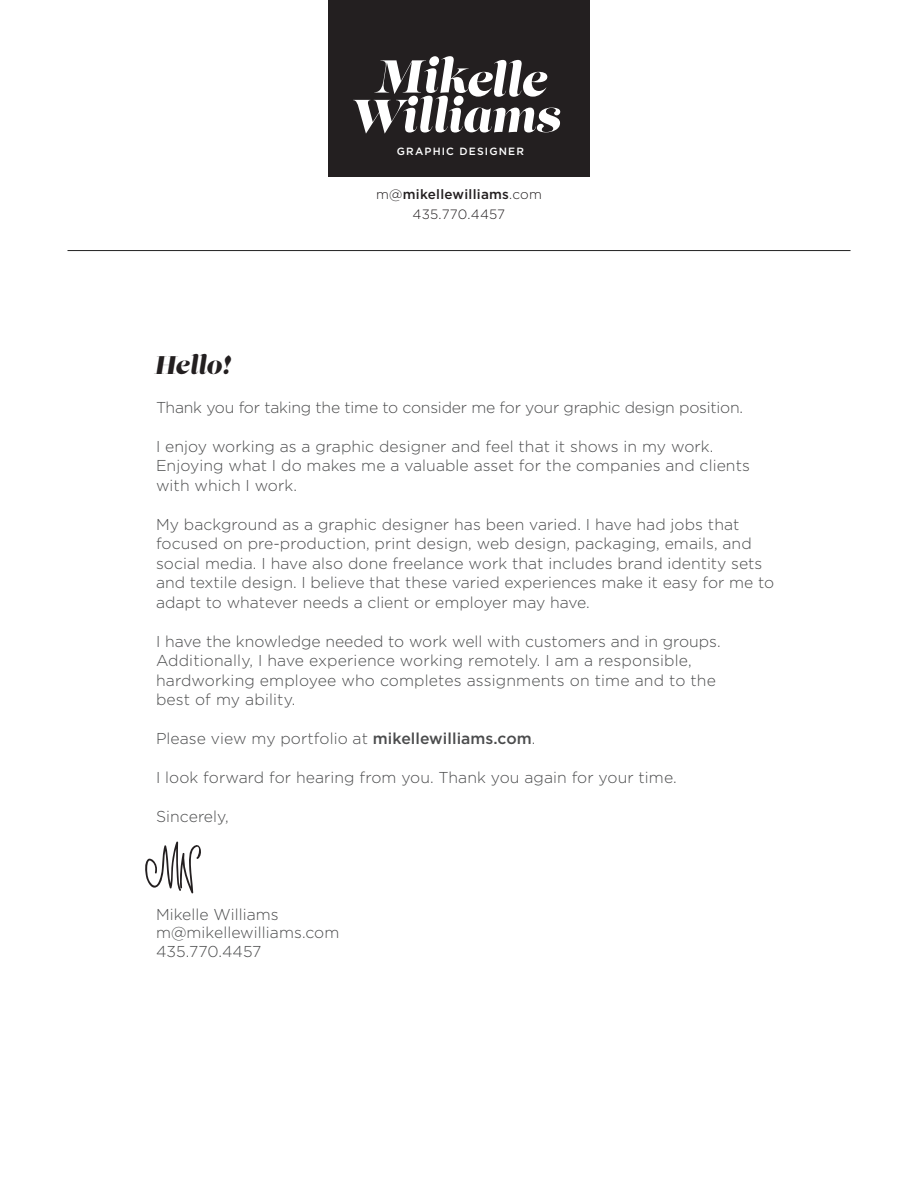
<style>
.page{position:relative;width:918px;height:1188px;background:#fff}
.page>*{position:absolute;margin:0;border:0;box-sizing:border-box;transform-origin:0 0}
.t1{font:italic 25.5px "Lust";color:#231f20}
.t2{font:300 15.75px/19.5px "Gotham";letter-spacing:.005em;color:#4b4c4d}
.t3{font:300 15.75px "Gotham";letter-spacing:-.015em;color:#4b4c4d}
.t4{font:300 13.5px/19.5px "Gotham";letter-spacing:.02em;color:#231f20;text-align:center}
.t5{font:500 10.5px "Gotham";letter-spacing:.11em;color:#fff}
.s1{font-weight:500}
</style>
<div class="page">
<div style="left:328px;top:0;width:262px;height:176px;background:#231f20"></div>
<hr style="left:68px;top:250px;width:783px;height:1px;background:#212121">
<svg style="left:145px;top:841px;width:56px;height:53px"></svg>
<svg style="left:353px;top:56px;width:207px;height:78px"></svg>
<p class="t5" style="left:397px;top:144px;width:129px">GRAPHIC DESIGNER</p>
<h1 class="t1" style="left:154px;top:349px;width:77px">Hello!</h1>
<p class="t4" style="left:376px;top:184px;width:167px">m@<span class="s1">mikellewilliams</span>.com<br>435.770.4457</p>
<p class="t3" style="left:156px;top:397px;width:589px">Thank you for taking the time to consider me for your graphic design position.</p>
<p class="t2" style="left:156px;top:436px;width:595px">I enjoy working as a graphic designer and feel that it shows in my work.<br>Enjoying what I do makes me a valuable asset for the companies and clients with which I work.</p>
<p class="t2" style="left:156px;top:514px;width:620px">My background as a graphic designer has been varied. I have had jobs that focused on pre-production, print design, web design, packaging, emails, and social media. I have also done freelance work that includes brand identity sets and textile design. I believe that these varied experiences make it easy for me to adapt to whatever needs a client or employer may have.</p>
<p class="t2" style="left:156px;top:631px;width:566px">I have the knowledge needed to work well with customers and in groups.<br>Additionally, I have experience working remotely. I am a responsible, hardworking employee who completes assignments on time and to the best of my ability.</p>
<p class="t2" style="left:156px;top:728px;width:381px">Please view my portfolio at <span class="s1">mikellewilliams.com</span>.</p>
<p class="t2" style="left:156px;top:767px;width:522px">I look forward for hearing from you. Thank you again for your time.</p>
<p class="t2" style="left:156px;top:806px;width:74px">Sincerely,</p>
<p class="t2" style="left:156px;top:905px;width:185px;line-height:18px">Mikelle Williams m@mikellewilliams.com</p>
<p class="t2" style="left:156px;top:941px;width:107px">435.770.4457</p>
</div>
